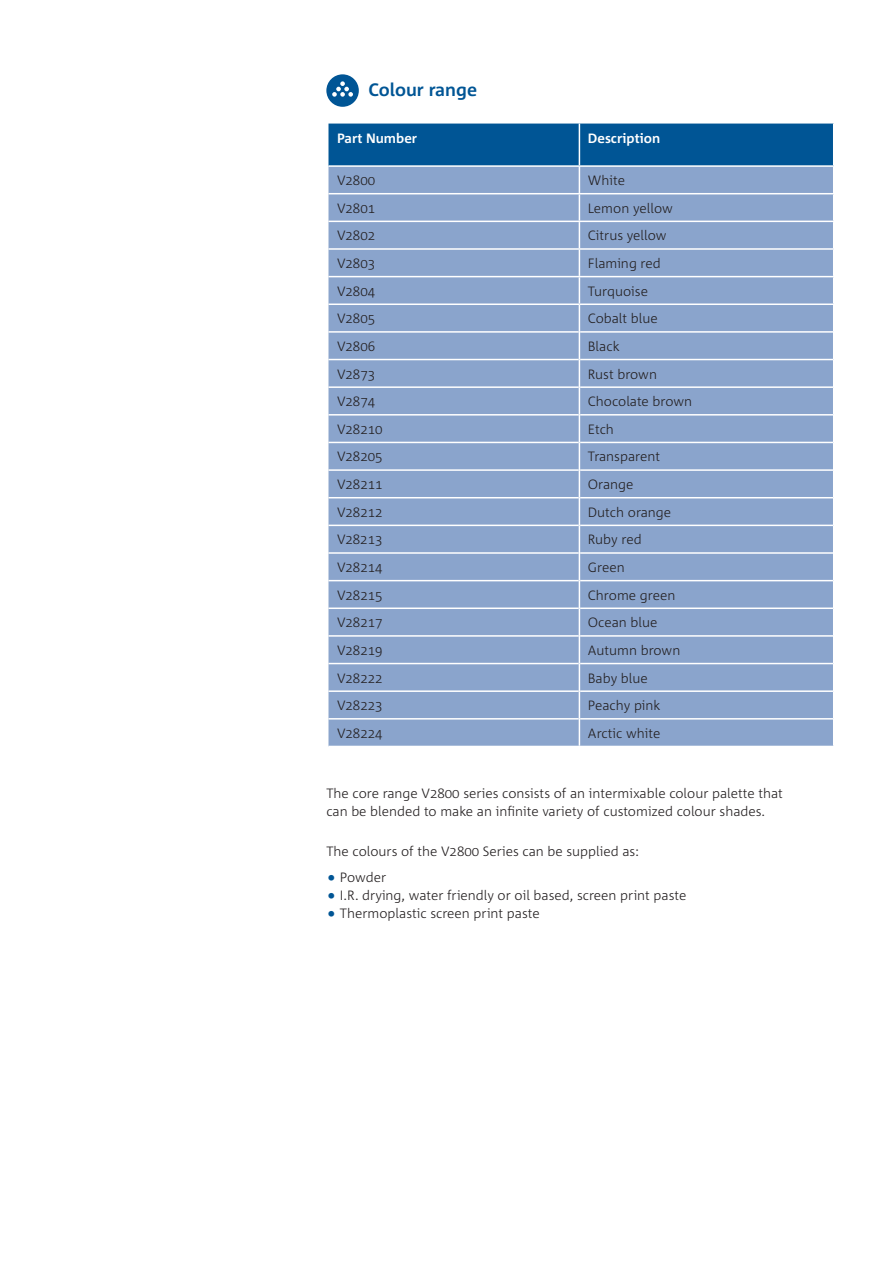
<style>
.page{position:relative;width:893px;height:1263px;background:#fff}
.page>*{position:absolute;margin:0;border:0;box-sizing:border-box;transform-origin:0 0}
.t1{font:700 18px "Corpid";color:#005595}
.t2{font:300 13.5px/18px "Corpid";color:#231f20}
.t3{font:700 13.5px "Corpid";color:#fff}
.s1{font-size:18px;color:#005595}
</style>
<div class="page">
<div style="left:326px;top:74px;width:33px;height:33px;background:#005595;border-radius:50%"></div>
<svg style="left:332px;top:81px;width:21px;height:16px"></svg>
<svg style="left:328px;top:124px;width:506px;height:622px;background:#87a3cb"></svg>
<hr style="left:579px;top:124px;width:1px;height:41px;background:#fff">
<hr style="left:833px;top:124px;width:1px;height:41px;background:#fff">
<hr style="left:328px;top:165px;width:506px;height:2px;background:#fff">
<h1 class="t1" style="left:368px;top:82px;width:110px">Colour range</h1>
<p class="t3" style="left:337px;top:132px;width:82px">Part Number</p>
<p class="t3" style="left:588px;top:132px;width:74px">Description</p>
<p class="t2" style="left:337px;top:172px;width:40px">V2800</p>
<p class="t2" style="left:588px;top:172px;width:39px">White</p>
<p class="t2" style="left:337px;top:200px;width:40px">V2801</p>
<p class="t2" style="left:588px;top:200px;width:86px">Lemon yellow</p>
<p class="t2" style="left:337px;top:227px;width:40px">V2802</p>
<p class="t2" style="left:588px;top:227px;width:80px">Citrus yellow</p>
<p class="t2" style="left:337px;top:255px;width:40px">V2803</p>
<p class="t2" style="left:588px;top:255px;width:74px">Flaming red</p>
<p class="t2" style="left:337px;top:283px;width:40px">V2804</p>
<p class="t2" style="left:588px;top:283px;width:62px">Turquoise</p>
<p class="t2" style="left:337px;top:310px;width:40px">V2805</p>
<p class="t2" style="left:588px;top:310px;width:71px">Cobalt blue</p>
<p class="t2" style="left:337px;top:338px;width:40px">V2806</p>
<p class="t2" style="left:588px;top:338px;width:33px">Black</p>
<p class="t2" style="left:337px;top:366px;width:40px">V2873</p>
<p class="t2" style="left:588px;top:366px;width:71px">Rust brown</p>
<p class="t2" style="left:337px;top:393px;width:40px">V2874</p>
<p class="t2" style="left:588px;top:393px;width:106px">Chocolate brown</p>
<p class="t2" style="left:337px;top:421px;width:47px">V28210</p>
<p class="t2" style="left:588px;top:421px;width:28px">Etch</p>
<p class="t2" style="left:337px;top:448px;width:47px">V28205</p>
<p class="t2" style="left:588px;top:448px;width:74px">Transparent</p>
<p class="t2" style="left:337px;top:476px;width:47px">V28211</p>
<p class="t2" style="left:588px;top:476px;width:47px">Orange</p>
<p class="t2" style="left:337px;top:504px;width:47px">V28212</p>
<p class="t2" style="left:588px;top:504px;width:85px">Dutch orange</p>
<p class="t2" style="left:337px;top:531px;width:47px">V28213</p>
<p class="t2" style="left:588px;top:531px;width:55px">Ruby red</p>
<p class="t2" style="left:337px;top:559px;width:47px">V28214</p>
<p class="t2" style="left:588px;top:559px;width:38px">Green</p>
<p class="t2" style="left:337px;top:587px;width:47px">V28215</p>
<p class="t2" style="left:588px;top:587px;width:89px">Chrome green</p>
<p class="t2" style="left:337px;top:614px;width:47px">V28217</p>
<p class="t2" style="left:588px;top:614px;width:71px">Ocean blue</p>
<p class="t2" style="left:337px;top:642px;width:47px">V28219</p>
<p class="t2" style="left:588px;top:642px;width:94px">Autumn brown</p>
<p class="t2" style="left:337px;top:670px;width:47px">V28222</p>
<p class="t2" style="left:588px;top:670px;width:61px">Baby blue</p>
<p class="t2" style="left:337px;top:697px;width:47px">V28223</p>
<p class="t2" style="left:588px;top:697px;width:74px">Peachy pink</p>
<p class="t2" style="left:337px;top:725px;width:47px">V28224</p>
<p class="t2" style="left:588px;top:725px;width:74px">Arctic white</p>
<p class="t2" style="left:326px;top:785px;width:458px">The core range V2800 series consists of an intermixable colour palette that can be blended to make an infinite variety of customized colour shades.</p>
<p class="t2" style="left:326px;top:843px;width:314px">The colours of the V2800 Series can be supplied as:</p>
<p class="t2" style="left:326px;top:869px;width:61px"><span class="s1">•</span> Powder</p>
<p class="t2" style="left:326px;top:887px;width:362px"><span class="s1">•</span> I.R. drying, water friendly or oil based, screen print paste</p>
<p class="t2" style="left:326px;top:905px;width:215px"><span class="s1">•</span> Thermoplastic screen print paste</p>
</div>
